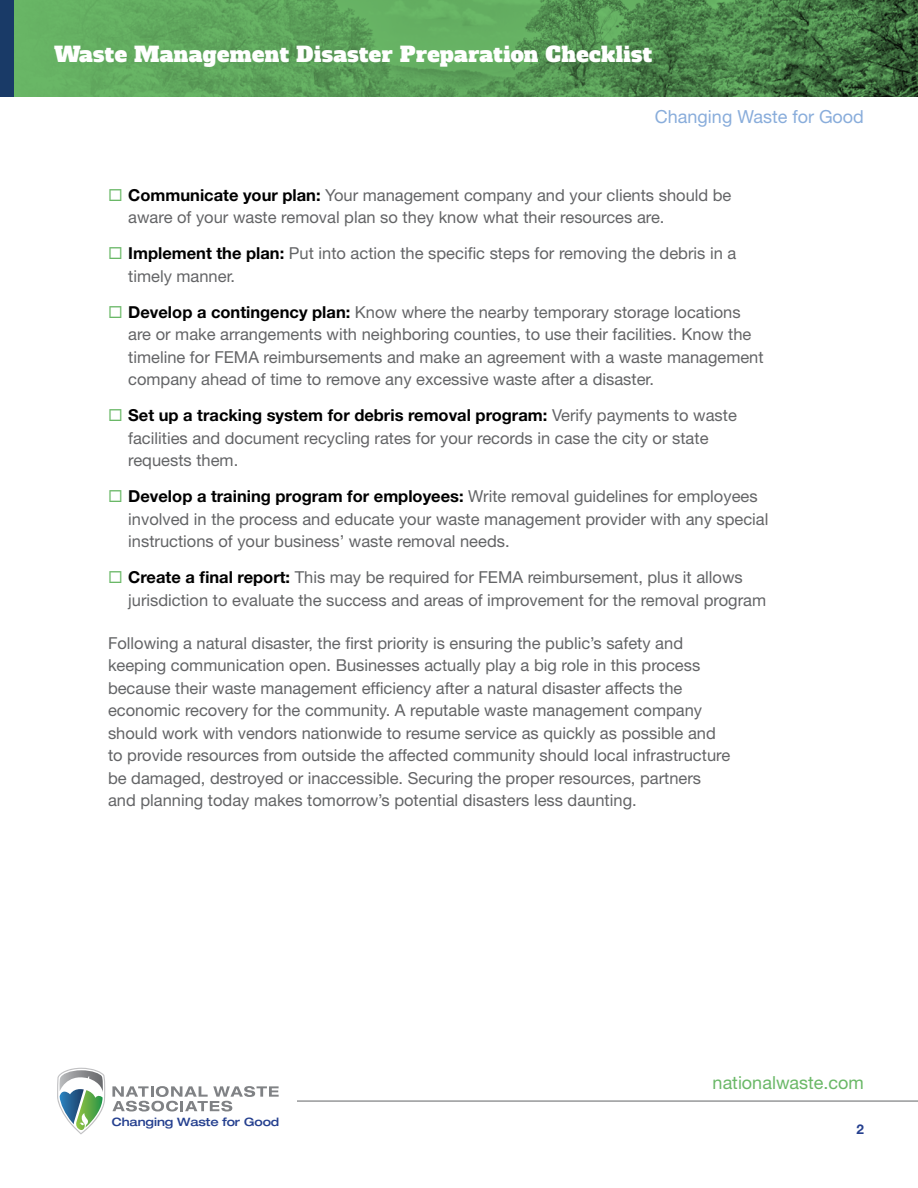
<style>
.page{position:relative;width:918px;height:1188px;background:#fff}
.page>*{position:absolute;margin:0;border:0;box-sizing:border-box;transform-origin:0 0}
.t1{font:21px "Alfa Slab One";letter-spacing:.02em;color:#fff}
.t2{font:18px "Helvetica Neue LT Std";color:#89addb}
.t3{font:18px "Helvetica Neue LT Std";color:#6ab867}
.t4{font:16.5px/22.5px "Helvetica Neue LT Std";color:#636466}
.t5{font:700 13.5px "Helvetica Neue LT Std";color:#25408f}
.t6{font:500 expanded 11.55px "Helvetica Neue LT Std";letter-spacing:-.005em;color:#25408f}
.s1{font-weight:700;color:#000}
</style>
<div class="page">
<svg style="left:14px;top:0;width:904px;height:96px;background:#569754"></svg>
<div style="left:0;top:0;width:14px;height:96px;background:#193a67"></div>
<hr style="left:297px;top:1101px;width:621px;height:1px;background:#636466">
<svg style="left:112px;top:1086px;width:167px;height:26px"></svg>
<svg style="left:57px;top:1068px;width:48px;height:67px"></svg>
<p class="t1" style="left:54px;top:40px;width:600px">Waste Management Disaster Preparation Checklist</p>
<p class="t2" style="left:655px;top:106px;width:211px">Changing Waste for Good</p>
<p class="t4" style="left:128px;top:183px;width:605px"><span class="s1">Communicate your plan:</span> Your management company and your clients should be aware of your waste removal plan so they know what their resources are.</p>
<p class="t4" style="left:128px;top:242px;width:610px"><span class="s1">Implement the plan:</span> Put into action the specific steps for removing the debris in a timely manner.</p>
<p class="t4" style="left:128px;top:300px;width:637px"><span class="s1">Develop a contingency plan:</span> Know where the nearby temporary storage locations are or make arrangements with neighboring counties, to use their facilities. Know the timeline for FEMA reimbursements and make an agreement with a waste management company ahead of time to remove any excessive waste after a disaster.</p>
<p class="t4" style="left:128px;top:404px;width:610px"><span class="s1">Set up a tracking system for debris removal program:</span> Verify payments to waste facilities and document recycling rates for your records in case the city or state requests them.</p>
<p class="t4" style="left:128px;top:485px;width:642px"><span class="s1">Develop a training program for employees:</span> Write removal guidelines for employees involved in the process and educate your waste management provider with any special instructions of your business’ waste removal needs.</p>
<p class="t4" style="left:128px;top:566px;width:639px"><span class="s1">Create a final report:</span> This may be required for FEMA reimbursement, plus it allows jurisdiction to evaluate the success and areas of improvement for the removal program</p>
<p class="t4" style="left:108px;top:631px;width:624px">Following a natural disaster, the first priority is ensuring the public’s safety and keeping communication open. Businesses actually play a big role in this process because their waste management efficiency after a natural disaster affects the economic recovery for the community. A reputable waste management company should work with vendors nationwide to resume service as quickly as possible and to provide resources from outside the affected community should local infrastructure be damaged, destroyed or inaccessible. Securing the proper resources, partners and planning today makes tomorrow’s potential disasters less daunting.</p>
<p class="t6" style="left:112px;top:1115px;width:169px">Changing Waste for Good</p>
<p class="t3" style="left:713px;top:1071px;width:153px">nationalwaste.com</p>
<p class="t5" style="left:856px;top:1120px;width:9px">2</p>
</div>
